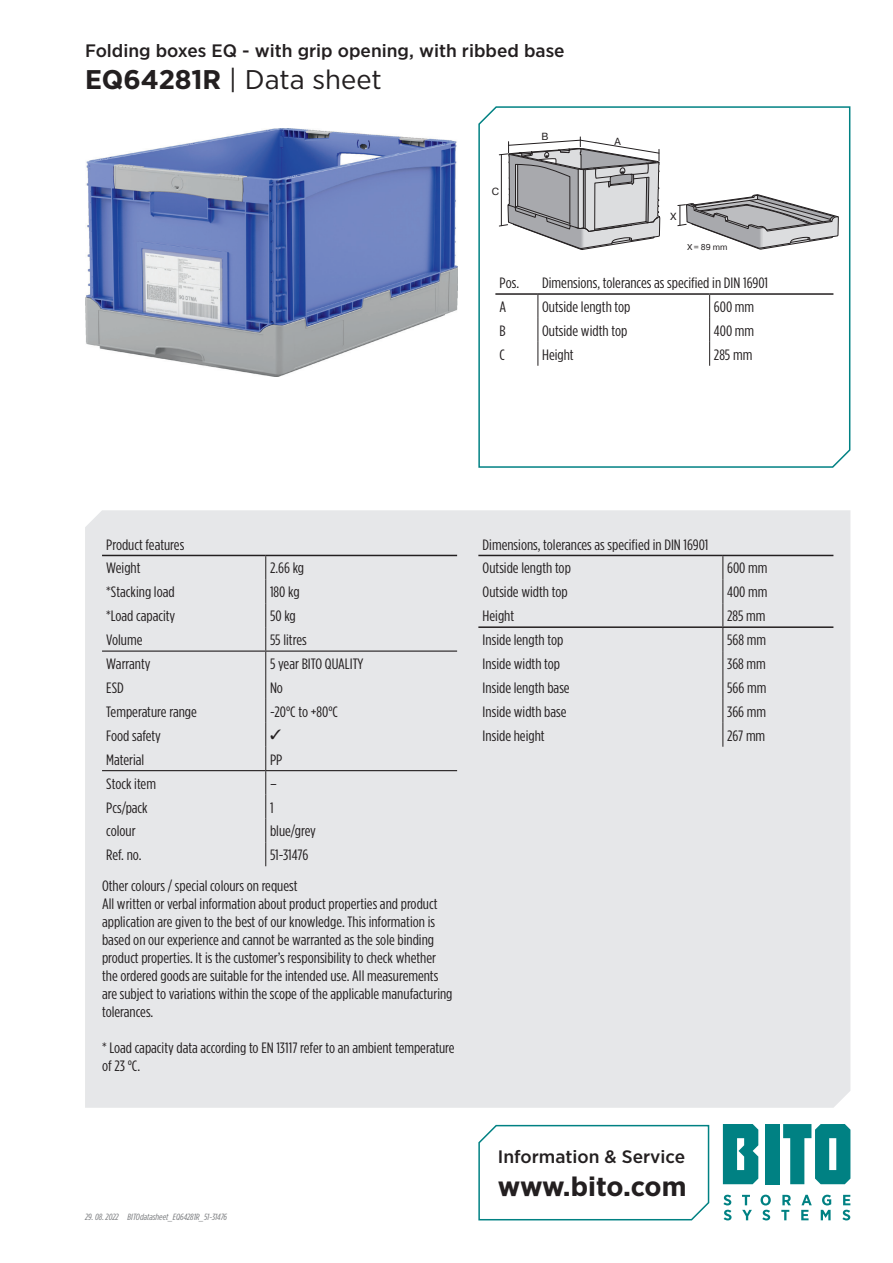
<style>
.page{position:relative;width:893px;height:1263px;background:#fff}
.page>*{position:absolute;margin:0;border:0;box-sizing:border-box;transform-origin:0 0}
.t1{font:27px "Gotham Narrow";color:#231f20;scale:1.1 1}
.t2{font:700 27px "Gotham Narrow";letter-spacing:-.015em;color:#231f20;scale:1.1 1}
.t3{font:500 18px "Gotham Narrow";color:#231f20;scale:1.1 1}
.t4{font:15px/18px "Gotham Condensed";color:#231f20;scale:1.1 1}
.t5{font:10.35px "Bito Pragmatica";color:#231f20}
.t6{font:italic 9px "Gotham Condensed";color:#76787b;scale:1.1 1}
.t7{font:8.4px "Bito Pragmatica";color:#231f20}
.s1{font-weight:700}
</style>
<div class="page">
<div style="left:85px;top:510px;width:765px;height:598px;background:#e6e7e9"></div>
<div style="left:765px;top:1124px;width:15px;height:60px;background:#008183"></div>
<svg style="left:723px;top:1124px;width:35px;height:60px;background:#1e8f91"></svg>
<svg style="left:783px;top:1124px;width:67px;height:60px"></svg>
<svg style="left:723px;top:1195px;width:8px;height:25px"></svg>
<svg style="left:742px;top:1195px;width:10px;height:25px"></svg>
<svg style="left:761px;top:1195px;width:10px;height:25px"></svg>
<svg style="left:781px;top:1195px;width:10px;height:25px"></svg>
<svg style="left:801px;top:1195px;width:11px;height:25px"></svg>
<svg style="left:821px;top:1195px;width:10px;height:25px"></svg>
<svg style="left:842px;top:1195px;width:8px;height:25px"></svg>
<svg style="left:478px;top:1124px;width:232px;height:97px"></svg>
<svg style="left:478px;top:106px;width:373px;height:362px"></svg>
<hr style="left:102px;top:555px;width:164px;height:1px;background:#231f20">
<hr style="left:266px;top:555px;width:191px;height:1px;background:#231f20">
<hr style="left:102px;top:650px;width:164px;height:2px;background:#231f20">
<hr style="left:266px;top:650px;width:191px;height:2px;background:#231f20">
<hr style="left:102px;top:770px;width:164px;height:1px;background:#231f20">
<hr style="left:266px;top:770px;width:191px;height:1px;background:#231f20">
<hr style="left:478px;top:555px;width:245px;height:1px;background:#231f20">
<hr style="left:723px;top:555px;width:110px;height:1px;background:#231f20">
<hr style="left:478px;top:626px;width:245px;height:2px;background:#231f20">
<hr style="left:723px;top:626px;width:110px;height:2px;background:#231f20">
<svg style="left:722px;top:556px;width:1px;height:191px"></svg>
<img style="left:85px;top:129px;width:372px;height:248px">
<svg style="left:678px;top:162px;width:161px;height:92px"></svg>
<hr style="left:495px;top:293px;width:43px;height:2px;background:#231f20">
<hr style="left:538px;top:293px;width:172px;height:2px;background:#231f20">
<hr style="left:710px;top:293px;width:123px;height:2px;background:#231f20">
<svg style="left:499px;top:129px;width:161px;height:440px"></svg>
<svg style="left:709px;top:295px;width:1px;height:71px"></svg>
<svg style="left:265px;top:556px;width:16px;height:310px;background:#d8d9da"></svg>
<p class="t3" style="left:85px;top:39px;width:437px">Folding boxes EQ - with grip opening, with ribbed base</p>
<h1 class="t1" style="left:85px;top:63px;width:271px"><span class="s1">EQ64281R</span> | Data sheet</h1>
<p class="t5" style="left:492px;top:185px;width:9px">C</p>
<p class="t5" style="left:541px;top:131px;width:9px">B</p>
<p class="t5" style="left:615px;top:135px;width:8px">A</p>
<p class="t5" style="left:670px;top:210px;width:7px">X</p>
<p class="t7" style="left:688px;top:242px;width:41px">X = 89 mm</p>
<p class="t4" style="left:500px;top:274px;width:19px">Pos.</p>
<p class="t4" style="left:542px;top:274px;width:207px">Dimensions, tolerances as specified in DIN 16901</p>
<p class="t4" style="left:500px;top:298px;width:8px">A</p>
<p class="t4" style="left:542px;top:298px;width:82px">Outside length top</p>
<p class="t4" style="left:714px;top:298px;width:38px">600 mm</p>
<p class="t4" style="left:500px;top:321px;width:7px">B</p>
<p class="t4" style="left:542px;top:321px;width:79px">Outside width top</p>
<p class="t4" style="left:714px;top:321px;width:38px">400 mm</p>
<p class="t4" style="left:500px;top:345px;width:6px">C</p>
<p class="t4" style="left:542px;top:345px;width:30px">Height</p>
<p class="t4" style="left:714px;top:345px;width:36px">285 mm</p>
<p class="t4" style="left:106px;top:532px;width:72px;line-height:23.9px">Product features<br>Weight</p>
<p class="t4" style="left:270px;top:559px;width:33px">2.66 kg</p>
<p class="t4" style="left:106px;top:583px;width:64px">*Stacking load</p>
<p class="t4" style="left:270px;top:583px;width:28px">180 kg</p>
<p class="t4" style="left:106px;top:607px;width:64px">*Load capacity</p>
<p class="t4" style="left:270px;top:607px;width:25px">50 kg</p>
<p class="t4" style="left:106px;top:631px;width:34px">Volume</p>
<p class="t4" style="left:270px;top:631px;width:35px">55 litres</p>
<p class="t4" style="left:106px;top:655px;width:42px">Warranty</p>
<p class="t4" style="left:270px;top:655px;width:86px">5 year BITO QUALITY</p>
<p class="t4" style="left:106px;top:679px;width:17px">ESD</p>
<p class="t4" style="left:270px;top:679px;width:13px">No</p>
<p class="t4" style="left:106px;top:702px;width:84px">Temperature range</p>
<p class="t4" style="left:270px;top:702px;width:63px">-20°C to +80°C</p>
<p class="t4" style="left:106px;top:726px;width:51px">Food safety</p>
<p class="t4" style="left:106px;top:750px;width:36px">Material</p>
<p class="t4" style="left:270px;top:750px;width:13px">PP</p>
<p class="t4" style="left:106px;top:774px;width:47px">Stock item</p>
<p class="t4" style="left:270px;top:774px;width:8px">–</p>
<p class="t4" style="left:106px;top:798px;width:39px">Pcs/pack</p>
<p class="t4" style="left:270px;top:798px;width:5px">1</p>
<p class="t4" style="left:106px;top:822px;width:28px">colour</p>
<p class="t4" style="left:270px;top:822px;width:43px">blue/grey</p>
<p class="t4" style="left:106px;top:846px;width:34px">Ref. no.</p>
<p class="t4" style="left:270px;top:846px;width:36px">51-31476</p>
<p class="t4" style="left:102px;top:876px;width:320px">Other colours / special colours on request<br>All written or verbal information about product properties and product application are given to the best of our knowledge. This information is based on our experience and cannot be warranted as the sole binding product properties. It is the customer’s responsibility to check whether the ordered goods are suitable for the intended use. All measurements are subject to variations within the scope of the applicable manufacturing tolerances.</p>
<p class="t4" style="left:102px;top:1038px;width:322px">* Load capacity data according to EN 13117 refer to an ambient temperature of 23 °C.</p>
<p class="t4" style="left:483px;top:532px;width:207px;line-height:23.9px">Dimensions, tolerances as specified in DIN 16901<br>Outside length top</p>
<p class="t4" style="left:727px;top:559px;width:38px">600 mm</p>
<p class="t4" style="left:483px;top:583px;width:79px">Outside width top</p>
<p class="t4" style="left:727px;top:583px;width:38px">400 mm</p>
<p class="t4" style="left:483px;top:607px;width:30px">Height</p>
<p class="t4" style="left:727px;top:607px;width:36px">285 mm</p>
<p class="t4" style="left:483px;top:631px;width:75px">Inside length top</p>
<p class="t4" style="left:727px;top:631px;width:37px">568 mm</p>
<p class="t4" style="left:483px;top:655px;width:72px">Inside width top</p>
<p class="t4" style="left:727px;top:655px;width:37px">368 mm</p>
<p class="t4" style="left:483px;top:679px;width:81px">Inside length base</p>
<p class="t4" style="left:727px;top:679px;width:37px">566 mm</p>
<p class="t4" style="left:483px;top:702px;width:78px">Inside width base</p>
<p class="t4" style="left:727px;top:702px;width:37px">366 mm</p>
<p class="t4" style="left:483px;top:726px;width:58px">Inside height</p>
<p class="t4" style="left:727px;top:726px;width:36px">267 mm</p>
<p class="t6" style="left:85px;top:1212px;width:32px">29. 08. 2022</p>
<p class="t6" style="left:128px;top:1212px;width:92px">BITOdatasheet_EQ64281R_51-31476</p>
<p class="t3" style="left:498px;top:1145px;width:172px">Information &amp; Service</p>
<h1 class="t2" style="left:498px;top:1169px;width:173px">www.bito.com</h1>
</div>
